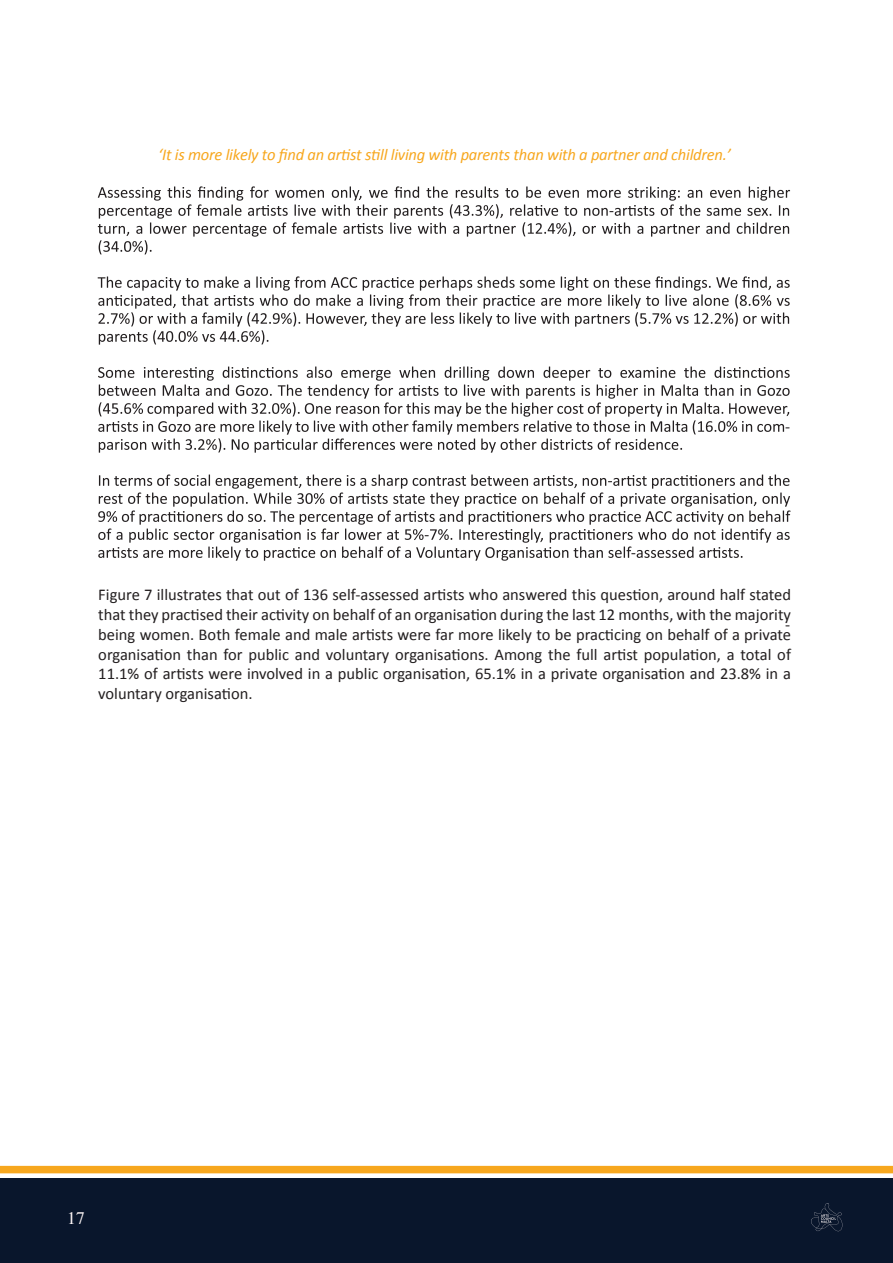
<style>
.page{position:relative;width:893px;height:1263px;background:#fff}
.page>*{position:absolute;margin:0;border:0;box-sizing:border-box;transform-origin:0 0}
.t1{font:17.55px "Times";color:#fef7f7}
.t2{font:16.5px/19.8px "Calibri";color:#231f20;text-align:justify}
.t3{font:italic 16.5px "Calibri";letter-spacing:-.015em;color:#f7a71e}
</style>
<div class="page">
<svg style="left:98px;top:186px;width:692px;height:68px"></svg>
<svg style="left:98px;top:276px;width:692px;height:69px"></svg>
<svg style="left:98px;top:366px;width:692px;height:87px"></svg>
<svg style="left:98px;top:474px;width:692px;height:87px"></svg>
<div style="left:0;top:1178px;width:893px;height:85px;background:#09162c"></div>
<div style="left:0;top:1166px;width:893px;height:7px;background:#f7a71e"></div>
<svg style="left:811px;top:1203px;width:31px;height:28px"></svg>
<p class="t3" style="left:158px;top:143px;width:574px">‘It is more likely to find an artist still living with parents than with a partner and children.’</p>
<p class="t2" style="left:785px;top:416px;width:7px">-</p>
<p class="t2" style="left:98px;top:584px;width:694px">Figure 7 illustrates that out of 136 self-assessed artists who answered this question, around half stated that they practised their activity on behalf of an organisation during the last 12 months, with the majority being women. Both female and male artists were far more likely to be practicing on behalf of a private organisation than for public and voluntary organisations. Among the full artist population, a total of 11.1% of artists were involved in a public organisation, 65.1% in a private organisation and 23.8% in a voluntary organisation.</p>
<p class="t2" style="left:785px;top:614px;width:7px">-</p>
<p class="t1" style="left:67px;top:1201px;width:19px">17</p>
</div>
